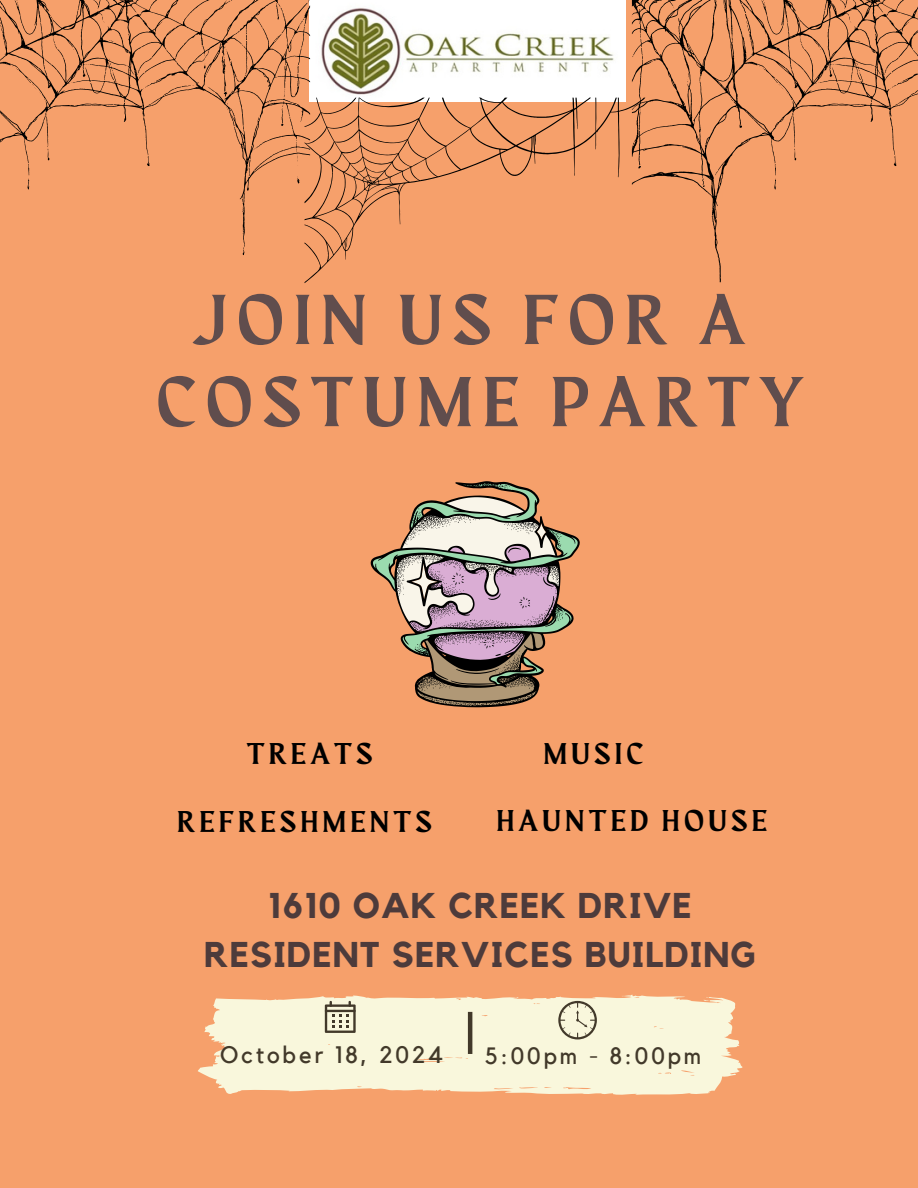
<style>
.page{position:relative;width:918px;height:1188px;background:#f6a06b}
.page>*{position:absolute;margin:0;border:0;box-sizing:border-box;transform-origin:0 0}
.t1{font:70.8px/82.2px "Maragsa Display";letter-spacing:.16em;color:#604d4d;text-align:center}
.t2{font:700 35.7px/49.3px "Kollektif";letter-spacing:.03em;color:#4d3b3b;text-align:center}
.t3{font:30px "Maragsa Display";letter-spacing:.16em;color:#000}
.t4{font:23.85px "Kollektif";letter-spacing:.12em;color:#42392a}
.t5{font:23.55px "Kollektif";letter-spacing:.12em;color:#42392a}
</style>
<div class="page">
<svg style="left:198px;top:995px;width:544px;height:100px;background:#f8ecce"></svg>
<svg style="left:325px;top:1001px;width:30px;height:31px"></svg>
<svg style="left:558px;top:1001px;width:39px;height:38px"></svg>
<hr style="left:468px;top:1012px;width:4px;height:42px;background:#42392a">
<img style="left:310px;top:0;width:316px;height:98px">
<svg style="left:371px;top:481px;width:209px;height:226px"></svg>
<svg style="left:0;top:0;width:310px;height:282px"></svg>
<svg style="left:632px;top:0;width:286px;height:282px"></svg>
<svg style="left:305px;top:98px;width:340px;height:185px"></svg>
<p class="t1" style="left:157px;top:284px;width:647px">JOIN US FOR A<br>COSTUME PARTY</p>
<p class="t3" style="left:247px;top:741px;width:127px">TREATS</p>
<h3 class="t3" style="left:178px;top:808px;width:255px">REFRESHMENTS</h3>
<h3 class="t3" style="left:544px;top:740px;width:101px">MUSIC</h3>
<h3 class="t3" style="left:497px;top:807px;width:272px">HAUNTED HOUSE</h3>
<h1 class="t2" style="left:204px;top:882px;width:553px">1610 OAK CREEK DRIVE<br>RESIDENT SERVICES BUILDING</h1>
<p class="t4" style="left:220px;top:1044px;width:225px">October 18, 2024</p>
<p class="t5" style="left:485px;top:1045px;width:218px">5:00pm - 8:00pm</p>
</div>
